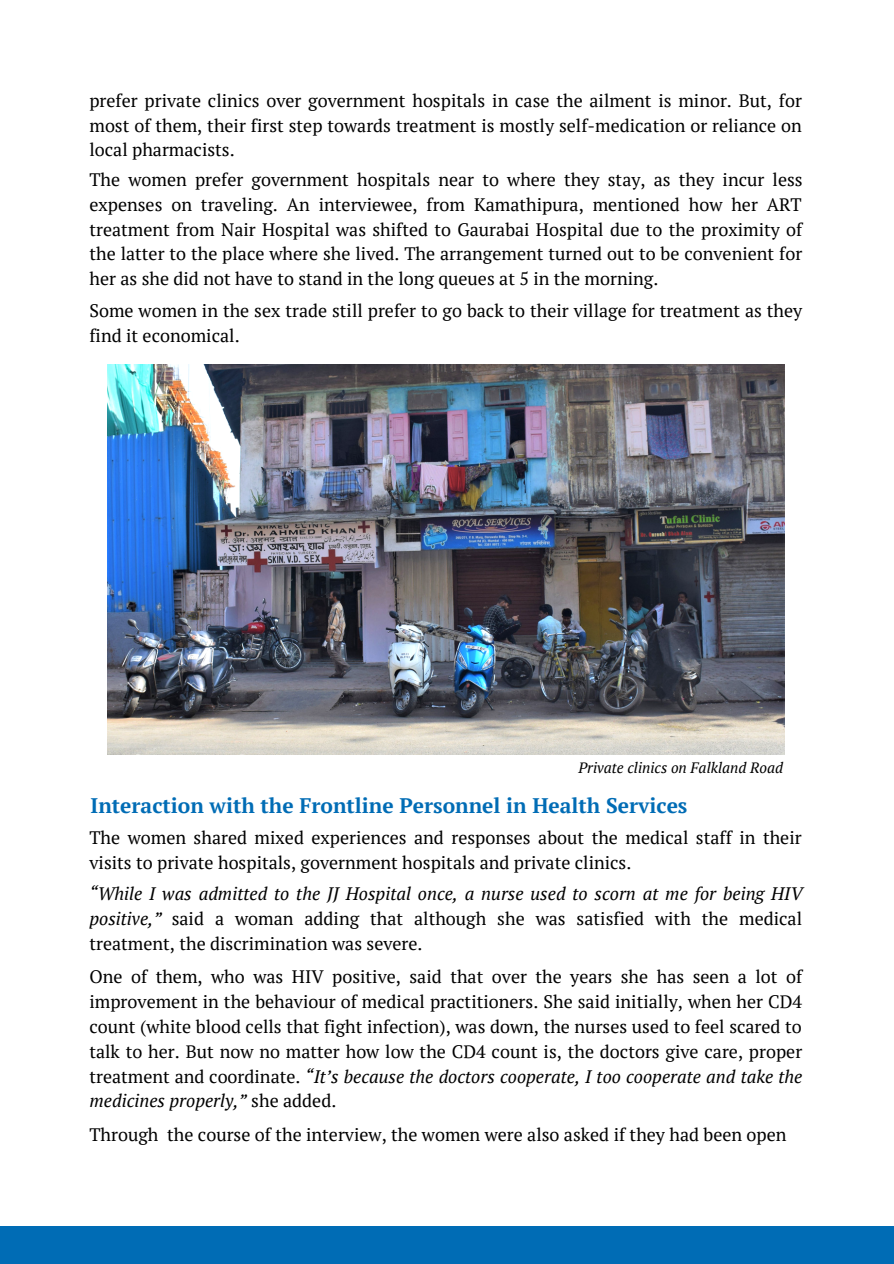
<style>
.page{position:relative;width:894px;height:1264px;background:#fff}
.page>*{position:absolute;margin:0;border:0;box-sizing:border-box;transform-origin:0 0}
.t1{font:700 21px "PT Serif";color:#006cb5}
.t2{font:18px/24.8px "PT Serif";color:#000;text-align:justify}
.t3{font:italic 15px "PT Serif";color:#000}
.s1{font-style:italic}
</style>
<div class="page">
<div style="left:0;top:1226px;width:893px;height:37px;background:#006cb5"></div>
<img style="left:108px;top:364px;width:676px;height:390px">
<p class="t2" style="left:89px;top:88px;width:713px">prefer private clinics over government hospitals in case the ailment is minor. But, for most of them, their first step towards treatment is mostly self-medication or reliance on local pharmacists.</p>
<p class="t2" style="left:89px;top:167px;width:714px">The women prefer government hospitals near to where they stay, as they incur less expenses on traveling. An interviewee, from Kamathipura, mentioned how her ART treatment from Nair Hospital was shifted to Gaurabai Hospital due to the proximity of the latter to the place where she lived. The arrangement turned out to be convenient for her as she did not have to stand in the long queues at 5 in the morning.</p>
<p class="t2" style="left:89px;top:298px;width:714px">Some women in the sex trade still prefer to go back to their village for treatment as they find it economical.</p>
<p class="t3" style="left:578px;top:757px;width:206px">Private clinics on Falkland Road</p>
<p class="t1" style="left:90px;top:791px;width:598px">Interaction with the Frontline Personnel in Health Services</p>
<p class="t2" style="left:89px;top:824px;width:713px">The women shared mixed experiences and responses about the medical staff in their visits to private hospitals, government hospitals and private clinics.</p>
<p class="t2" style="left:89px;top:880px;width:714px"><span class="s1">“While I was admitted to the JJ Hospital once, a nurse used to scorn at me for being HIV positive,”</span> said a woman adding that although she was satisfied with the medical treatment, the discrimination was severe.</p>
<p class="t2" style="left:89px;top:964px;width:714px">One of them, who was HIV positive, said that over the years she has seen a lot of improvement in the behaviour of medical practitioners. She said initially, when her CD4 count (white blood cells that fight infection), was down, the nurses used to feel scared to talk to her. But now no matter how low the CD4 count is, the doctors give care, proper treatment and coordinate. <span class="s1">“It’s because the doctors cooperate, I too cooperate and take the medicines properly,”</span> she added.</p>
<p class="t2" style="left:89px;top:1121px;width:698px">Through the course of the interview, the women were also asked if they had been open</p>
</div>
